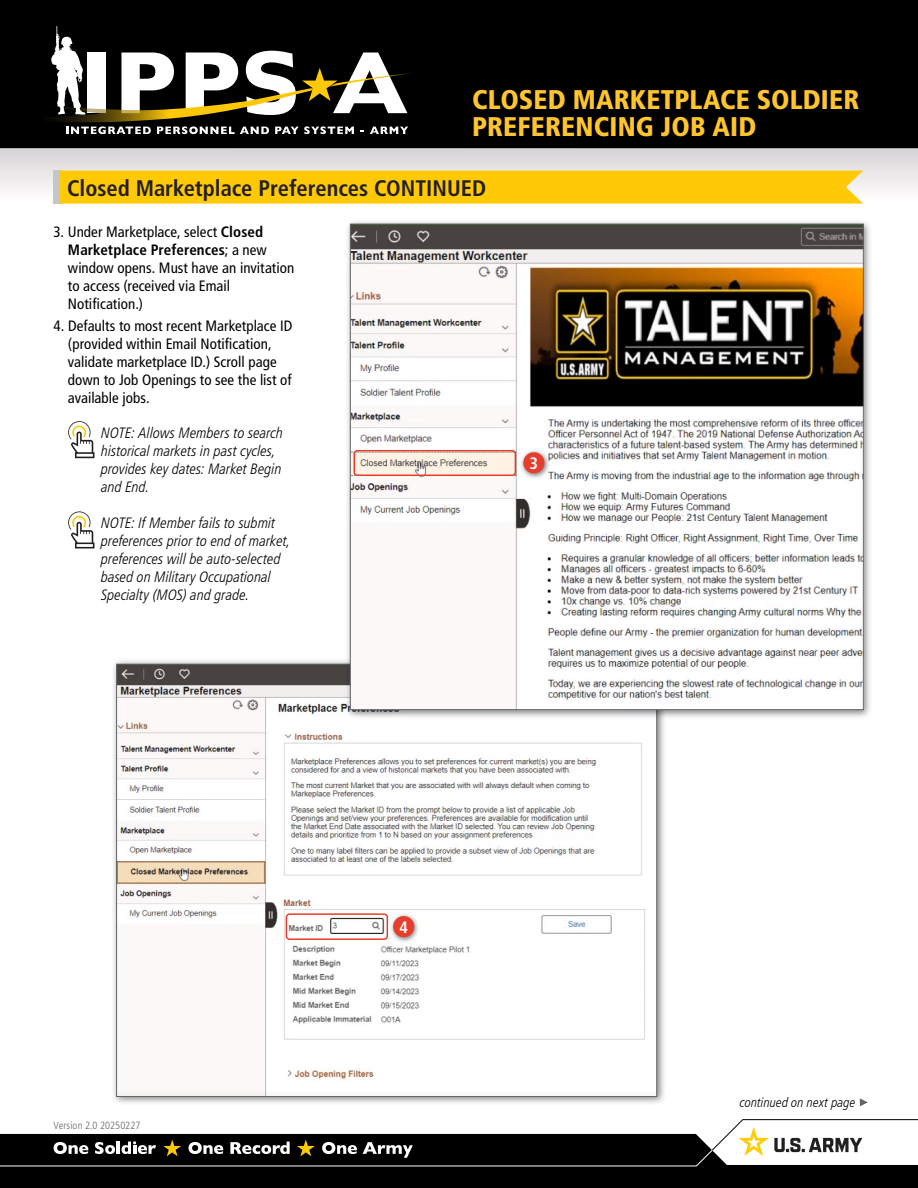
<style>
.page{position:relative;width:918px;height:1188px;background:#fff}
.page>*{position:absolute;margin:0;border:0;box-sizing:border-box;transform-origin:0 0}
.t1{font:900 condensed 27px/27px "Frutiger LT Std";letter-spacing:.005em;color:#ffc52d}
.t2{font:700 condensed 22.5px "Frutiger LT Std";color:#231f20}
.t3{font:700 condensed 16.5px "Frutiger LT Std";color:#fff}
.t4{font:condensed 15px/18px "Frutiger LT Std";letter-spacing:.005em;color:#000}
.t5{font:italic 300 condensed 15px/18px "Frutiger LT Pro";color:#000}
.t6{font:italic 300 condensed 13.35px "Frutiger LT Pro";letter-spacing:.005em;color:#000}
.t7{font:300 condensed 10.5px "Frutiger LT Std";letter-spacing:.005em;color:#63656a}
.s1{font-weight:700}
</style>
<div class="page">
<svg style="left:0;top:148px;width:918px;height:42px;background:#dedbda"></svg>
<svg style="left:53px;top:171px;width:7px;height:33px"></svg>
<div style="left:60px;top:171px;width:803px;height:33px;background:#ffc905"></div>
<div style="left:0;top:1166px;width:918px;height:22px;background:#000"></div>
<svg style="left:0;top:1119px;width:918px;height:47px"></svg>
<img style="left:113px;top:660px;width:551px;height:443px">
<img style="left:118px;top:666px;width:537px;height:429px">
<img style="left:342px;top:221px;width:528px;height:501px">
<img style="left:352px;top:226px;width:510px;height:482px">
<img style="left:518px;top:446px;width:34px;height:35px">
<div style="left:523px;top:452px;width:21px;height:21px;background:#e73d2d;border-radius:50%"></div>
<svg style="left:68px;top:421px;width:26px;height:37px"></svg>
<svg style="left:68px;top:511px;width:26px;height:37px"></svg>
<svg style="left:860px;top:1098px;width:8px;height:8px"></svg>
<img style="left:387px;top:910px;width:35px;height:35px">
<div style="left:393px;top:916px;width:21px;height:21px;background:#e73d2d;border-radius:50%"></div>
<div style="left:354px;top:450px;width:162px;height:26px;border:2px solid #e73d2d;border-radius:3px"></div>
<div style="left:286px;top:913px;width:102px;height:27px;border:2px solid #e73d2d;border-radius:3px"></div>
<div style="left:0;top:0;width:918px;height:148px;background:#000"></div>
<svg style="left:51px;top:26px;width:359px;height:108px"></svg>
<h1 class="t1" style="left:472px;top:86px;width:389px">CLOSED MARKETPLACE SOLDIER<br>PREFERENCING JOB AID</h1>
<h2 class="t2" style="left:67px;top:175px;width:420px">Closed Marketplace Preferences CONTINUED</h2>
<p class="t4" style="left:68px;top:223px;width:228px;text-indent:-15px">3. Under Marketplace, select <span class="s1">Closed<br>Marketplace Preferences</span>; a new window opens. Must have an invitation to access (received via Email<br>Notification.)</p>
<p class="t4" style="left:68px;top:317px;width:226px;text-indent:-15px">4. Defaults to most recent Marketplace ID (provided within Email Notification, validate marketplace ID.) Scroll page down to Job Openings to see the list of available jobs.</p>
<p class="t5" style="left:101px;top:424px;width:183px">NOTE: Allows Members to search historical markets in past cycles, provides key dates: Market Begin and End.</p>
<p class="t5" style="left:101px;top:514px;width:191px">NOTE: If Member fails to submit preferences prior to end of market, preferences will be auto-selected based on Military Occupational<br>Specialty (MOS) and grade.</p>
<p class="t3" style="left:530px;top:454px;width:10px">3</p>
<p class="t7" style="left:54px;top:1119px;width:88px">Version 2.0 20250227</p>
<p class="t3" style="left:399px;top:917px;width:10px">4</p>
<p class="t6" style="left:740px;top:1094px;width:117px">continued on next page</p>
</div>
